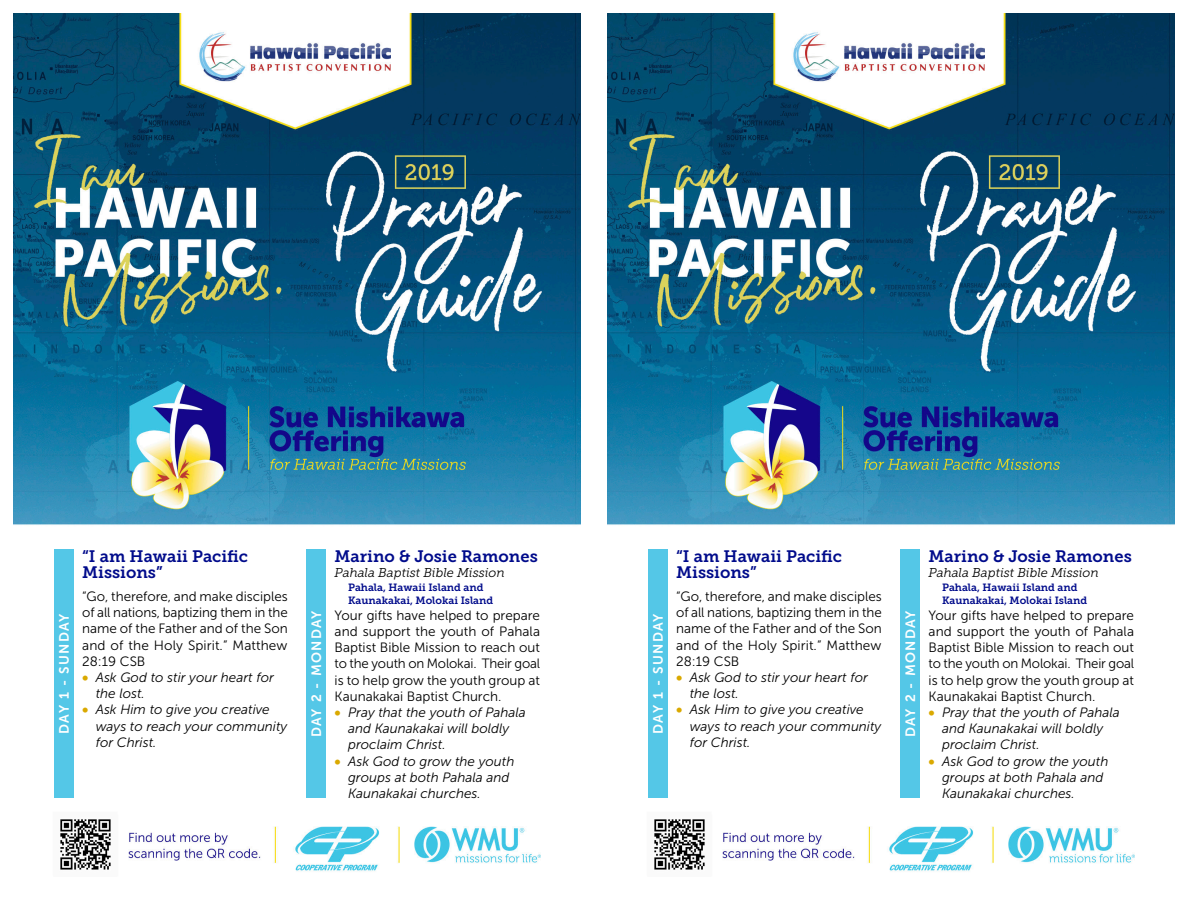
<style>
.page{position:relative;width:1188px;height:918px;background:#fff}
.page>*{position:absolute;margin:0;border:0;box-sizing:border-box;transform-origin:0 0}
.t1{font:16.5px/16.5px "Museo Slab 700";color:#000b8b}
.t2{font:13.5px/16.2px "Museo Sans 300";color:#000;text-align:justify}
.t3{font:italic 13.5px/16.2px "Museo Sans 300";color:#000}
.t4{font:13.5px "Museo Sans 700";letter-spacing:.095em;color:#fff}
.t5{font:italic 12.75px "Museo Slab 300";color:#000}
.t6{font:10.5px/12.6px "Museo Slab 700";color:#000b8b}
.s1{font-family:"Museo Sans 900";font-style:normal;color:#daa900}
</style>
<div class="page">
<img style="left:14px;top:14px;width:566px;height:858px">
<div style="left:54px;top:550px;width:20px;height:248px;background:#54c7e7"></div>
<div style="left:306px;top:550px;width:20px;height:248px;background:#54c7e7"></div>
<img style="left:608px;top:14px;width:566px;height:858px">
<div style="left:648px;top:550px;width:20px;height:248px;background:#54c7e7"></div>
<div style="left:900px;top:550px;width:20px;height:248px;background:#54c7e7"></div>
<p class="t1" style="left:82px;top:548px;width:167px">“I am Hawaii Pacific<br>Missions”</p>
<p class="t2" style="left:82px;top:588px;width:207px">“Go, therefore, and make disciples of all nations, baptizing them in the name of the Father and of the Son and of the Holy Spirit.” Matthew 28:19 CSB</p>
<p class="t3" style="left:96px;top:669px;width:180px;text-indent:-14px"><span class="s1">•</span> Ask God to stir your heart for the lost.</p>
<p class="t3" style="left:96px;top:702px;width:193px;text-indent:-14px"><span class="s1">•</span> Ask Him to give you creative ways to reach your community for Christ.</p>
<p class="t4" style="left:57px;top:734px;width:122px;rotate:-90deg">DAY 1 - SUNDAY</p>
<p class="t4" style="left:309px;top:737px;width:128px;rotate:-90deg">DAY 2 - MONDAY</p>
<p class="t1" style="left:335px;top:548px;width:205px">Marino &amp; Josie Ramones</p>
<p class="t5" style="left:335px;top:566px;width:172px">Pahala Baptist Bible Mission</p>
<p class="t6" style="left:348px;top:581px;width:147px">Pahala, Hawaii Island and<br>Kaunakakai, Molokai Island</p>
<p class="t2" style="left:335px;top:607px;width:207px">Your gifts have helped to prepare and support the youth of Pahala Baptist Bible Mission to reach out to the youth on Molokai. Their goal is to help grow the youth group at Kaunakakai Baptist Church.</p>
<p class="t3" style="left:348px;top:704px;width:179px;text-indent:-14px"><span class="s1">•</span> Pray that the youth of Pahala and Kaunakakai will boldly proclaim Christ.</p>
<p class="t3" style="left:348px;top:753px;width:168px;text-indent:-14px"><span class="s1">•</span> Ask God to grow the youth groups at both Pahala and<br>Kaunakakai churches.</p>
<p class="t1" style="left:676px;top:548px;width:167px">“I am Hawaii Pacific<br>Missions”</p>
<p class="t2" style="left:676px;top:588px;width:207px">“Go, therefore, and make disciples of all nations, baptizing them in the name of the Father and of the Son and of the Holy Spirit.” Matthew 28:19 CSB</p>
<p class="t3" style="left:690px;top:669px;width:180px;text-indent:-14px"><span class="s1">•</span> Ask God to stir your heart for the lost.</p>
<p class="t3" style="left:690px;top:702px;width:193px;text-indent:-14px"><span class="s1">•</span> Ask Him to give you creative ways to reach your community for Christ.</p>
<p class="t4" style="left:651px;top:734px;width:122px;rotate:-90deg">DAY 1 - SUNDAY</p>
<p class="t4" style="left:903px;top:737px;width:128px;rotate:-90deg">DAY 2 - MONDAY</p>
<p class="t1" style="left:929px;top:548px;width:205px">Marino &amp; Josie Ramones</p>
<p class="t5" style="left:929px;top:566px;width:172px">Pahala Baptist Bible Mission</p>
<p class="t6" style="left:942px;top:581px;width:147px">Pahala, Hawaii Island and<br>Kaunakakai, Molokai Island</p>
<p class="t2" style="left:929px;top:607px;width:207px">Your gifts have helped to prepare and support the youth of Pahala Baptist Bible Mission to reach out to the youth on Molokai. Their goal is to help grow the youth group at Kaunakakai Baptist Church.</p>
<p class="t3" style="left:942px;top:704px;width:179px;text-indent:-14px"><span class="s1">•</span> Pray that the youth of Pahala and Kaunakakai will boldly proclaim Christ.</p>
<p class="t3" style="left:942px;top:753px;width:168px;text-indent:-14px"><span class="s1">•</span> Ask God to grow the youth groups at both Pahala and<br>Kaunakakai churches.</p>
</div>
